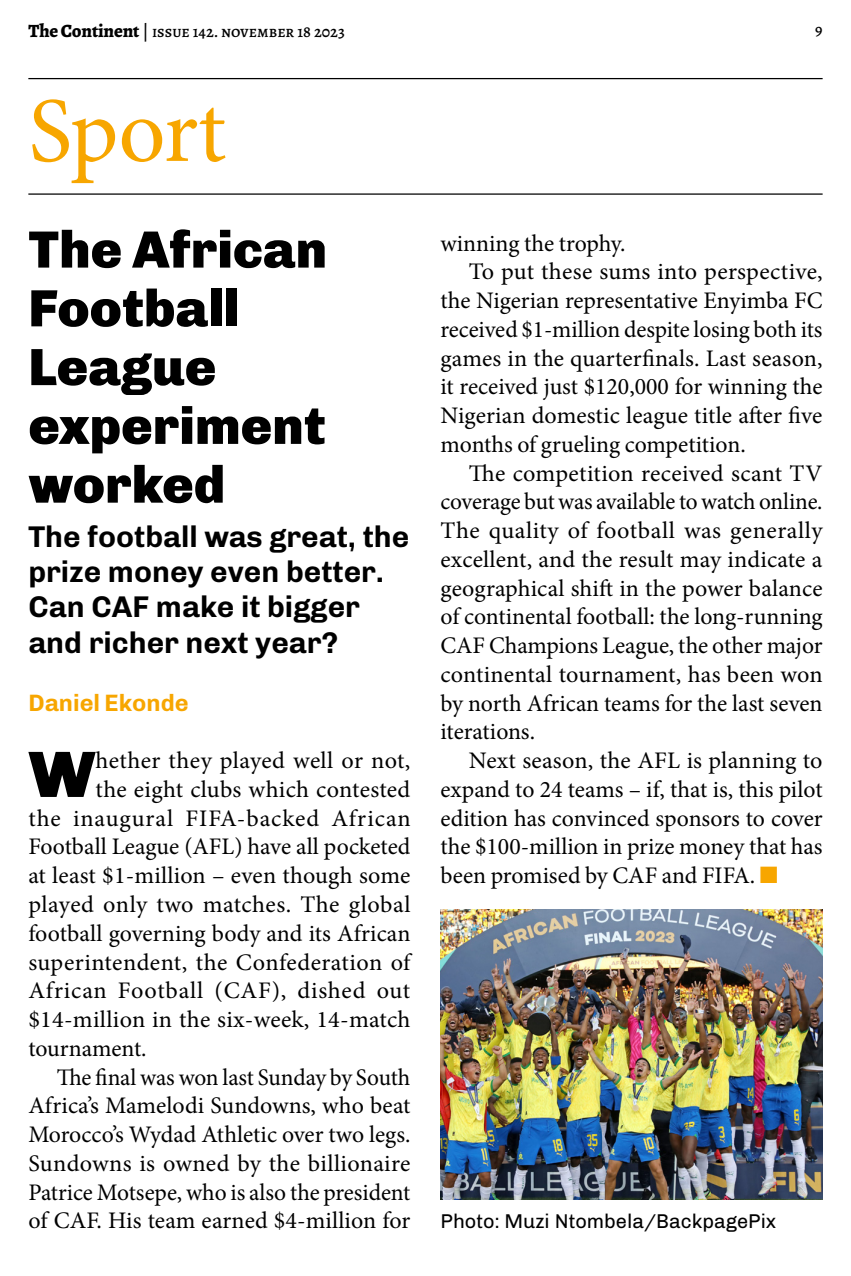
<style>
.page{position:relative;width:851px;height:1276px;background:#fff}
.page>*{position:absolute;margin:0;border:0;box-sizing:border-box;transform-origin:0 0}
.t1{font:92.5px "Minion Pro";letter-spacing:-.01em;color:#f7a600}
.t2{font:900 65.75px "Chivo";color:#000}
.t3{font:900 52.5px/58.8px "Chivo";color:#000}
.t4{font:700 30px/35px "Chivo";color:#000}
.t5{font:23.75px/28.8px "Minion Pro";letter-spacing:.005em;color:#000;text-align:justify}
.t6{font:23.75px "Minion Pro";letter-spacing:.04em;color:#000}
.t7{font:23.75px "Minion Pro";letter-spacing:.03em;color:#000}
.t8{font:700 23.75px "Chivo";color:#f7a600}
.t9{font:20px "Chivo";color:#000}
.t10{font:500 16.25px "Alegreya";color:#000}
.s1{font-weight:800;font-size:18.75px}
.s2{font-size:17.5px}
.s3{color:#f7a600}
</style>
<div class="page">
<hr style="left:28px;top:78px;width:794px;height:1px;background:#000">
<hr style="left:28px;top:193px;width:794px;height:2px;background:#000">
<img style="left:440px;top:909px;width:382px;height:290px">
<p class="t10" style="left:28px;top:22px;width:318px"><span class="s1">The Continent</span> <span class="s2">|</span> issue 142. november 18 2023</p>
<p class="t10" style="left:815px;top:19px;width:9px">9</p>
<p class="t1" style="left:28px;top:69px;width:199px">Sport</p>
<p class="t3" style="left:28px;top:220px;width:300px">The African<br>Football<br>League experiment worked</p>
<p class="t4" style="left:28px;top:520px;width:382px">The football was great, the prize money even better.<br>Can CAF make it bigger and richer next year?</p>
<p class="t8" style="left:28px;top:688px;width:162px">Daniel Ekonde</p>
<p class="t2" style="left:28px;top:735px;width:69px">W</p>
<p class="t5" style="left:96px;top:746px;width:316px">hether they played well or not,</p>
<p class="t5" style="left:96px;top:775px;width:316px">the eight clubs which contested</p>
<p class="t6" style="left:28px;top:802px;width:383px">the inaugural FIFA-backed African</p>
<p class="t5" style="left:28px;top:832px;width:383px">Football League (AFL) have all pocketed</p>
<p class="t5" style="left:28px;top:861px;width:383px">at least $1-million – even though some</p>
<p class="t5" style="left:28px;top:890px;width:383px">played only two matches. The global</p>
<p class="t5" style="left:28px;top:919px;width:383px">football governing body and its African</p>
<p class="t5" style="left:28px;top:947px;width:383px">superintendent, the Confederation of</p>
<p class="t7" style="left:28px;top:974px;width:383px">African Football (CAF), dished out</p>
<p class="t5" style="left:28px;top:1005px;width:383px">$14-million in the six-week, 14-match</p>
<p class="t5" style="left:28px;top:1034px;width:120px">tournament.</p>
<p class="t5" style="left:28px;top:1062px;width:383px;text-indent:28px">The final was won last Sunday by South Africa’s Mamelodi Sundowns, who beat Morocco’s Wydad Athletic over two legs.<br>Sundowns is owned by the billionaire Patrice Motsepe, who is also the president of CAF. His team earned $4-million for</p>
<p class="t5" style="left:440px;top:229px;width:186px">winning the trophy.</p>
<p class="t5" style="left:440px;top:257px;width:383px;text-indent:28px">To put these sums into perspective, the Nigerian representative Enyimba FC received $1-million despite losing both its games in the quarterfinals. Last season, it received just $120,000 for winning the Nigerian domestic league title after five months of grueling competition.</p>
<p class="t5" style="left:440px;top:459px;width:383px;text-indent:28px">The competition received scant TV coverage but was available to watch online.<br>The quality of football was generally excellent, and the result may indicate a geographical shift in the power balance of continental football: the long-running CAF Champions League, the other major continental tournament, has been won by north African teams for the last seven iterations.</p>
<p class="t5" style="left:440px;top:746px;width:383px;text-indent:28px">Next season, the AFL is planning to expand to 24 teams – if, that is, this pilot edition has convinced sponsors to cover the $100-million in prize money that has been promised by CAF and FIFA. <span class="s3">■</span></p>
<p class="t9" style="left:440px;top:1209px;width:337px">Photo: Muzi Ntombela/BackpagePix</p>
</div>
